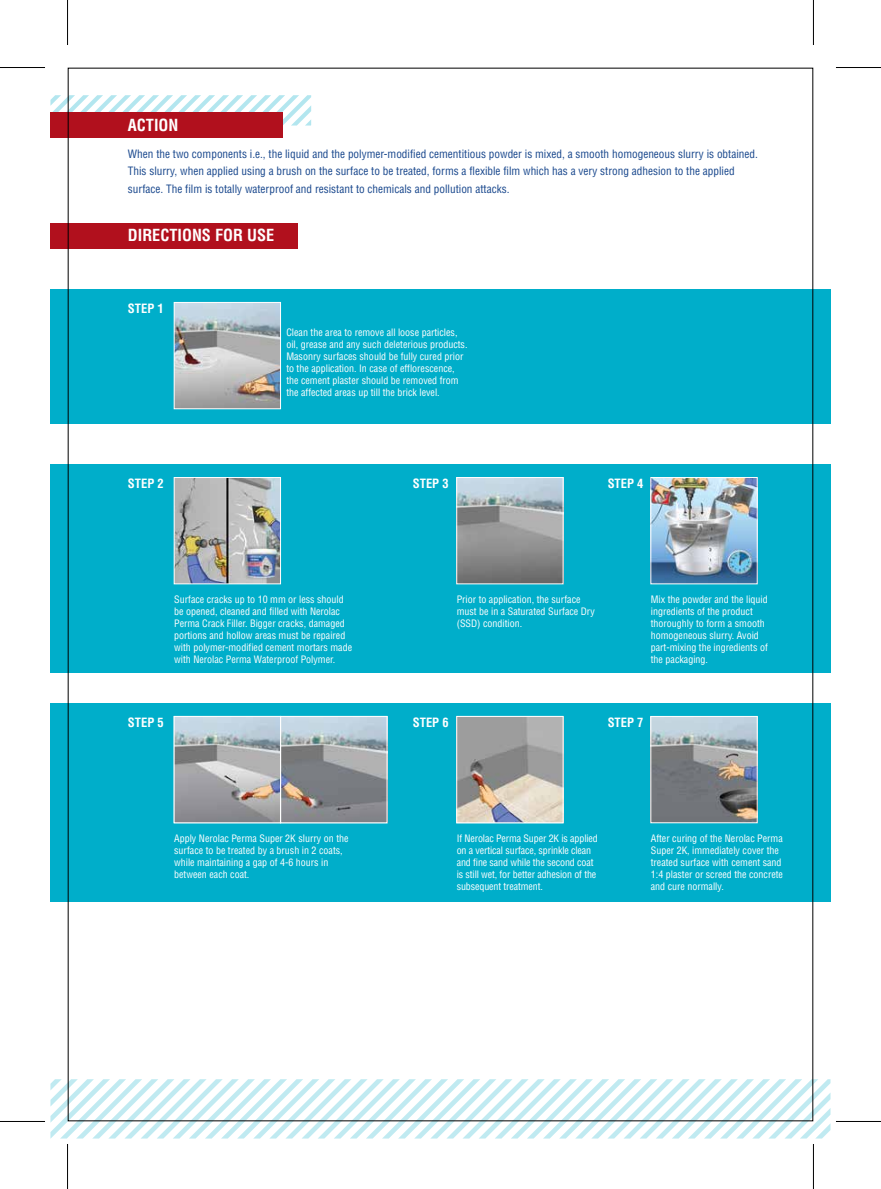
<style>
.page{position:relative;width:881px;height:1189px;background:#fff}
.page>*{position:absolute;margin:0;border:0;box-sizing:border-box;transform-origin:0 0}
.t1{font:700 condensed 16.25px "Helvetica LT Std";color:#fff}
.t2{font:700 condensed 12.5px "Helvetica LT Std";color:#fff}
.t3{font:condensed 11.25px/17.5px "Helvetica LT Std";color:#17468c}
.t4{font:condensed 10px/12px "Helvetica LT Std";color:#fff}
</style>
<div class="page">
<svg style="left:50px;top:95px;width:261px;height:31px"></svg>
<div style="left:50px;top:224px;width:248px;height:25px;background:#b1101d"></div>
<svg style="left:50px;top:1079px;width:780px;height:59px"></svg>
<div style="left:50px;top:112px;width:233px;height:25px;background:#b1101d"></div>
<div style="left:50px;top:465px;width:780px;height:208px;background:#00aeca"></div>
<div style="left:50px;top:703px;width:780px;height:199px;background:#00aeca"></div>
<img style="left:176px;top:479px;width:103px;height:103px">
<div style="left:174px;top:477px;width:107px;height:107px;border:1px solid #fff"></div>
<img style="left:652px;top:479px;width:103px;height:103px">
<div style="left:650px;top:477px;width:107px;height:107px;border:1px solid #fff"></div>
<img style="left:458px;top:479px;width:103px;height:103px">
<div style="left:456px;top:477px;width:107px;height:107px;border:1px solid #fff"></div>
<img style="left:652px;top:718px;width:103px;height:103px">
<div style="left:650px;top:716px;width:107px;height:107px;border:1px solid #fff"></div>
<img style="left:458px;top:718px;width:103px;height:103px">
<div style="left:456px;top:716px;width:107px;height:107px;border:1px solid #fff"></div>
<img style="left:176px;top:718px;width:209px;height:103px">
<div style="left:280px;top:716px;width:107px;height:107px;border:1px solid #fff"></div>
<div style="left:174px;top:716px;width:107px;height:107px;border:1px solid #fff"></div>
<div style="left:50px;top:290px;width:780px;height:134px;background:#00aeca"></div>
<img style="left:176px;top:304px;width:103px;height:103px">
<div style="left:174px;top:302px;width:107px;height:107px;border:1px solid #fff"></div>
<hr style="left:67px;top:0;width:1px;height:45px;background:#000">
<hr style="left:0;top:67px;width:45px;height:1px;background:#000">
<hr style="left:0;top:1121px;width:45px;height:1px;background:#000">
<hr style="left:67px;top:1144px;width:1px;height:45px;background:#000">
<hr style="left:813px;top:0;width:1px;height:45px;background:#000">
<hr style="left:835px;top:67px;width:45px;height:1px;background:#000">
<hr style="left:835px;top:1121px;width:45px;height:1px;background:#000">
<hr style="left:813px;top:1144px;width:1px;height:45px;background:#000">
<h1 class="t1" style="left:128px;top:115px;width:52px">ACTION</h1>
<p class="t3" style="left:128px;top:145px;width:631px">When the two components i.e., the liquid and the polymer-modified cementitious powder is mixed, a smooth homogeneous slurry is obtained.<br>This slurry, when applied using a brush on the surface to be treated, forms a flexible film which has a very strong adhesion to the applied surface. The film is totally waterproof and resistant to chemicals and pollution attacks.</p>
<h1 class="t1" style="left:128px;top:225px;width:148px">DIRECTIONS FOR USE</h1>
<p class="t2" style="left:128px;top:300px;width:37px">STEP 1</p>
<p class="t2" style="left:128px;top:475px;width:37px">STEP 2</p>
<p class="t4" style="left:286px;top:326px;width:183px">Clean the area to remove all loose particles, oil, grease and any such deleterious products.<br>Masonry surfaces should be fully cured prior to the application. In case of efflorescence, the cement plaster should be removed from the affected areas up till the brick level.</p>
<p class="t2" style="left:413px;top:475px;width:37px">STEP 3</p>
<p class="t2" style="left:607px;top:475px;width:37px">STEP 4</p>
<p class="t4" style="left:174px;top:593px;width:179px">Surface cracks up to 10 mm or less should be opened, cleaned and filled with Nerolac Perma Crack Filler. Bigger cracks, damaged portions and hollow areas must be repaired with polymer-modified cement mortars made with Nerolac Perma Waterproof Polymer.</p>
<p class="t4" style="left:650px;top:593px;width:118px">Mix the powder and the liquid ingredients of the product thoroughly to form a smooth homogeneous slurry. Avoid part-mixing the ingredients of the packaging.</p>
<p class="t4" style="left:456px;top:593px;width:140px">Prior to application, the surface must be in a Saturated Surface Dry (SSD) condition.</p>
<p class="t2" style="left:128px;top:714px;width:37px">STEP 5</p>
<p class="t2" style="left:413px;top:714px;width:37px">STEP 6</p>
<p class="t2" style="left:607px;top:714px;width:37px">STEP 7</p>
<p class="t4" style="left:174px;top:832px;width:176px">Apply Nerolac Perma Super 2K slurry on the surface to be treated by a brush in 2 coats, while maintaining a gap of 4-6 hours in between each coat.</p>
<p class="t4" style="left:456px;top:832px;width:143px">If Nerolac Perma Super 2K is applied on a vertical surface, sprinkle clean and fine sand while the second coat is still wet, for better adhesion of the subsequent treatment.</p>
<p class="t4" style="left:650px;top:832px;width:134px">After curing of the Nerolac Perma<br>Super 2K, immediately cover the treated surface with cement sand<br>1:4 plaster or screed the concrete and cure normally.</p>
</div>
